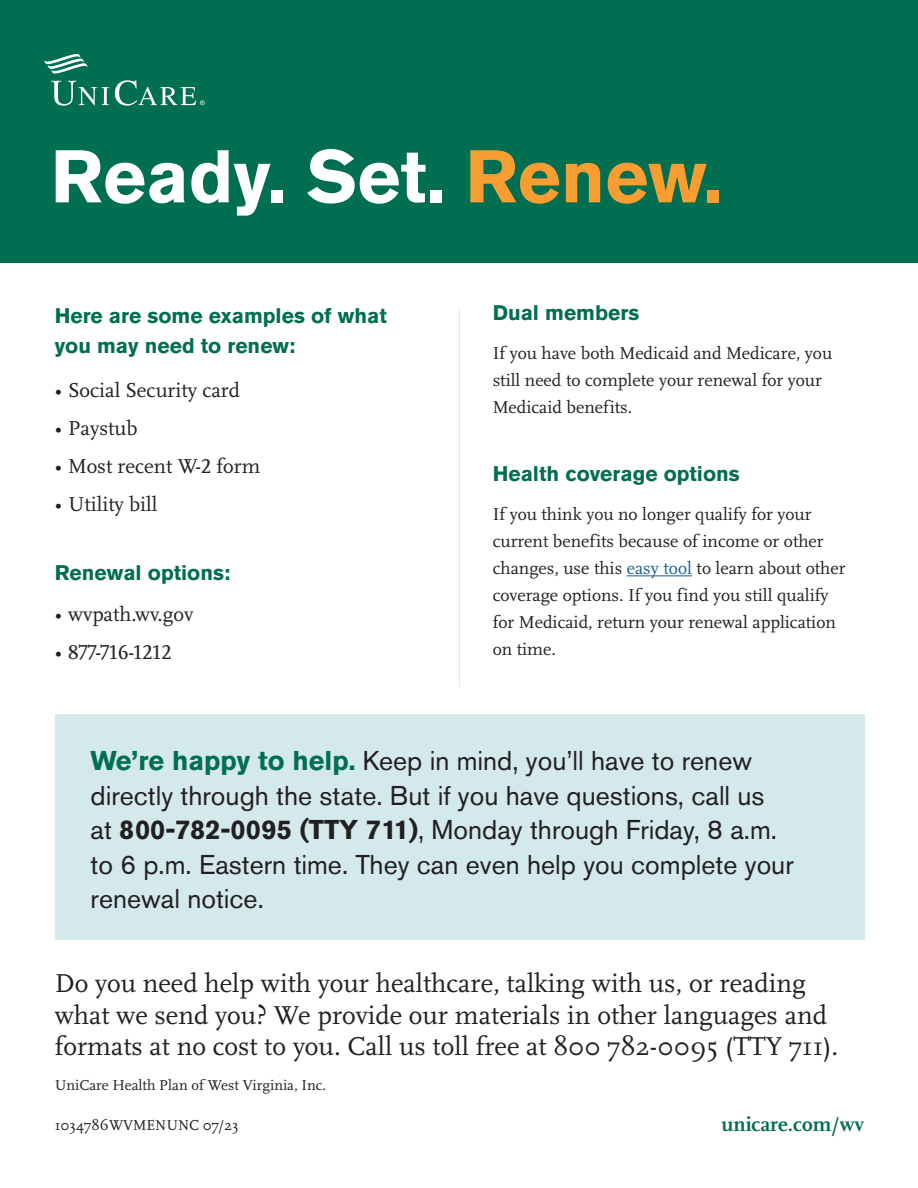
<style>
.page{position:relative;width:918px;height:1188px;background:#fff}
.page>*{position:absolute;margin:0;border:0;box-sizing:border-box;transform-origin:0 0}
.t1{font:700 73.8px "Akzidenz Grotesk Std";color:#fff}
.t2{font:27px/34.5px "Akzidenz Grotesk Std";color:#231f20}
.t3{font:27px/31.5px "Scala Pro";color:#231f20}
.t4{font:700 21px/30px "Akzidenz Grotesk Std";color:#006e51}
.t5{font:21px "Scala Pro";color:#231f20}
.t6{font:700 21px "Scala Pro";color:#006e51}
.t7{font:18px/27px "Scala Pro";color:#231f20}
.t8{font:15px "Scala Pro";color:#231f20}
.s1{color:#f89d31}
.s2{color:#175d9e}
.s3{font-weight:700;color:#006e51}
.s4{font-weight:700}
</style>
<div class="page">
<hr style="left:459px;top:308px;width:1px;height:379px;background:#e6e7e9">
<div style="left:55px;top:714px;width:810px;height:225px;background:#d3e9ec"></div>
<hr style="left:627px;top:575px;width:65px;height:1px;background:#175d9e">
<div style="left:0;top:0;width:918px;height:263px;background:#006e51"></div>
<svg style="left:51px;top:81px;width:58px;height:25px"></svg>
<svg style="left:44px;top:54px;width:44px;height:20px"></svg>
<svg style="left:115px;top:80px;width:90px;height:26px"></svg>
<h1 class="t1" style="left:51px;top:134px;width:673px">Ready. Set. <span class="s1">Renew.</span></h1>
<h2 class="t4" style="left:55px;top:301px;width:334px">Here are some examples of what you may need to renew:</h2>
<p class="t5" style="left:55px;top:379px;width:187px">• Social Security card</p>
<p class="t5" style="left:55px;top:416px;width:84px">• Paystub</p>
<p class="t5" style="left:55px;top:454px;width:207px">• Most recent W-2 form</p>
<p class="t5" style="left:55px;top:492px;width:104px">• Utility bill</p>
<h2 class="t4" style="left:55px;top:557px;width:177px">Renewal options:</h2>
<p class="t5" style="left:55px;top:603px;width:140px">• wvpath.wv.gov</p>
<p class="t5" style="left:55px;top:640px;width:119px">• 877-716-1212</p>
<h2 class="t4" style="left:493px;top:298px;width:148px">Dual members</h2>
<p class="t7" style="left:493px;top:339px;width:341px">If you have both Medicaid and Medicare, you still need to complete your renewal for your<br>Medicaid benefits.</p>
<h2 class="t4" style="left:493px;top:459px;width:249px">Health coverage options</h2>
<p class="t7" style="left:493px;top:501px;width:354px">If you think you no longer qualify for your current benefits because of income or other changes, use this <span class="s2">easy tool</span> to learn about other coverage options. If you find you still qualify for Medicaid, return your renewal application on time.</p>
<p class="t2" style="left:91px;top:743px;width:705px"><span class="s3">We’re happy to help.</span> Keep in mind, you’ll have to renew directly through the state. But if you have questions, call us<br>at <span class="s4">800-782-0095 (TTY 711)</span>, Monday through Friday, 8 a.m. to 6 p.m. Eastern time. They can even help you complete your renewal notice.</p>
<p class="t3" style="left:55px;top:968px;width:785px">Do you need help with your healthcare, talking with us, or reading what we send you? We provide our materials in other languages and formats at no cost to you. Call us toll free at 800 782-0095 (TTY 711).</p>
<p class="t8" style="left:55px;top:1076px;width:273px">UniCare Health Plan of West Virginia, Inc.</p>
<p class="t8" style="left:55px;top:1116px;width:185px">1034786WVMENUNC 07/23</p>
<p class="t6" style="left:722px;top:1112px;width:144px">unicare.com/wv</p>
</div>
